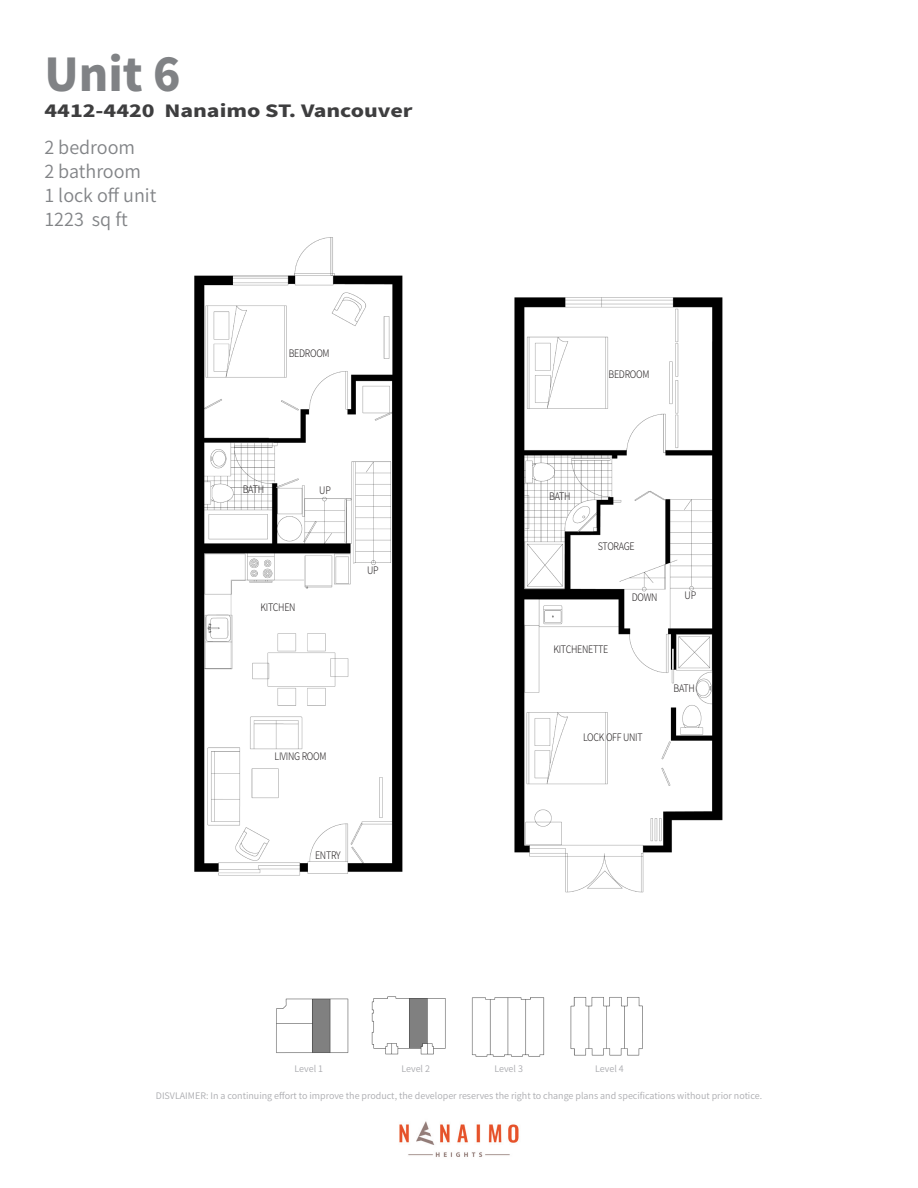
<style>
.page{position:relative;width:918px;height:1188px;background:#fff}
.page>*{position:absolute;margin:0;border:0;box-sizing:border-box;transform-origin:0 0}
.t1{font:800 45px "Source Han Sans SC";color:#808285}
.t2{font:18px "Source Han Sans SC";color:#828487}
.t3{font:800 16.8px "Source Han Sans SC";color:#3e3e3f;scale:1.25 1}
.t4{font:300 10.35px "Source Han Sans SC";letter-spacing:-.03em;color:#231f20;scale:.87 1}
.t5{font:9px "Source Han Sans SC";color:#aaabaf}
</style>
<div class="page">
<img style="left:399px;top:1121px;width:120px;height:36px">
<img style="left:276px;top:996px;width:367px;height:61px">
<img style="left:194px;top:237px;width:209px;height:639px">
<img style="left:514px;top:297px;width:209px;height:596px">
<p class="t1" style="left:44px;top:49px;width:138px">Unit 6</p>
<h3 class="t3" style="left:44px;top:101px;width:296px">4412-4420 Nanaimo ST. Vancouver</h3>
<p class="t2" style="left:44px;top:137px;width:92px">2 bedroom</p>
<p class="t2" style="left:44px;top:161px;width:98px">2 bathroom</p>
<p class="t2" style="left:44px;top:185px;width:114px">1 lock off unit</p>
<p class="t2" style="left:44px;top:209px;width:85px">1223 sq ft</p>
<p class="t4" style="left:289px;top:347px;width:49px">BEDROOM</p>
<p class="t4" style="left:243px;top:484px;width:26px">BATH</p>
<p class="t4" style="left:319px;top:485px;width:15px">UP</p>
<p class="t4" style="left:261px;top:602px;width:42px">KITCHEN</p>
<p class="t4" style="left:367px;top:564px;width:15px">UP</p>
<p class="t4" style="left:275px;top:750px;width:61px">LIVING ROOM</p>
<p class="t4" style="left:315px;top:849px;width:31px">ENTRY</p>
<p class="t4" style="left:609px;top:369px;width:49px">BEDROOM</p>
<p class="t4" style="left:549px;top:490px;width:26px">BATH</p>
<p class="t4" style="left:598px;top:541px;width:44px">STORAGE</p>
<p class="t4" style="left:632px;top:592px;width:31px">DOWN</p>
<p class="t4" style="left:685px;top:590px;width:15px">UP</p>
<p class="t4" style="left:553px;top:643px;width:64px">KITCHENETTE</p>
<p class="t4" style="left:583px;top:732px;width:70px">LOCK OFF UNIT</p>
<p class="t4" style="left:674px;top:682px;width:26px">BATH</p>
<p class="t5" style="left:294px;top:1064px;width:30px">Level 1</p>
<p class="t5" style="left:401px;top:1064px;width:30px">Level 2</p>
<p class="t5" style="left:494px;top:1064px;width:30px">Level 3</p>
<p class="t5" style="left:595px;top:1064px;width:30px">Level 4</p>
<p class="t5" style="left:156px;top:1091px;width:608px">DISVLAIMER: In a continuing effort to improve the product, the developer reserves the right to change plans and specifications without prior notice.</p>
</div>
